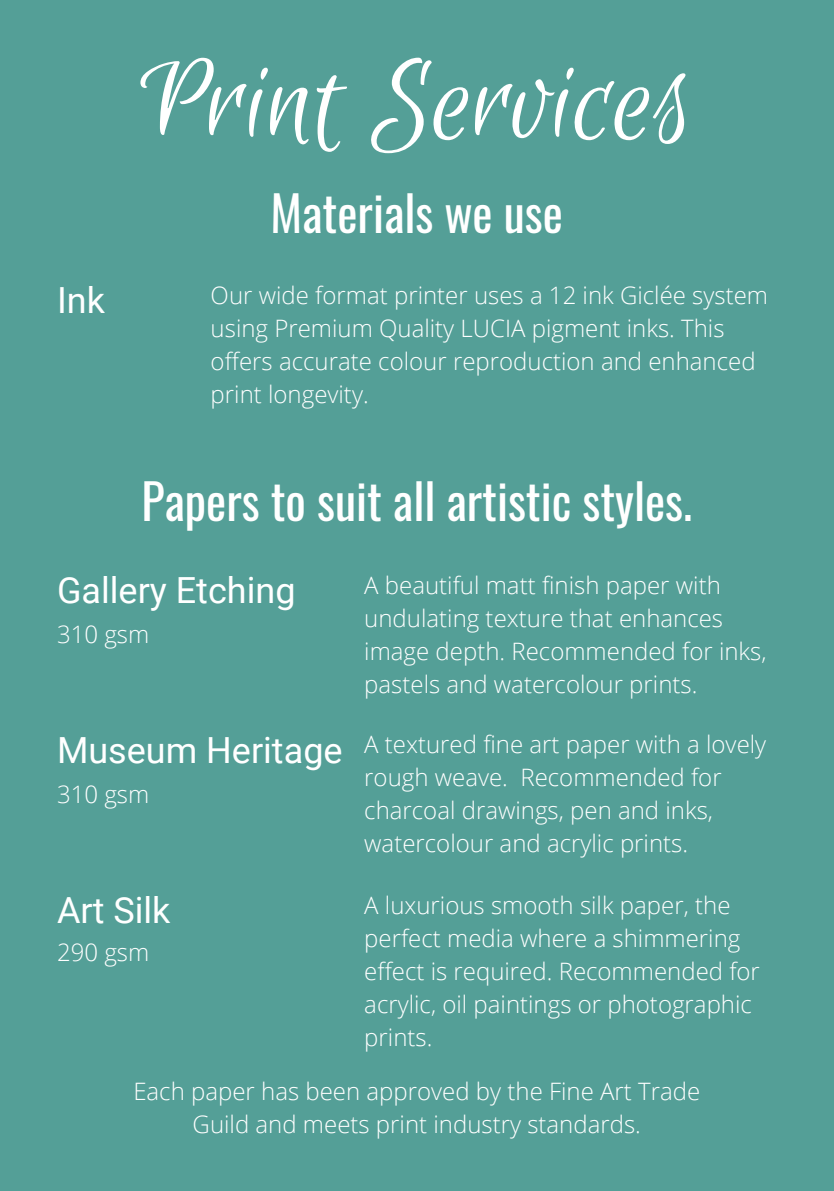
<style>
.page{position:relative;width:834px;height:1191px;background:#549f97}
.page>*{position:absolute;margin:0;border:0;box-sizing:border-box;transform-origin:0 0}
.t1{font:128px "Euphoria Script";color:#fff}
.t2{font:48px "Oswald";color:#fff}
.t3{font:36px "Roboto";color:#fff}
.t4{font:300 24px/33px "Open Sans";color:#fff}
.s1{font-family:"Roboto";font-weight:400;font-size:36px}
</style>
<div class="page">
<h1 class="t1" style="left:141px;top:33px;width:554px">Print Services</h1>
<h3 class="t3" style="left:57px;top:275px;width:49px">Ink</h3>
<h2 class="t2" style="left:270px;top:171px;width:294px">Materials we use</h2>
<p class="t4" style="left:211px;top:278px;width:559px">Our wide format printer uses a 12 ink Giclée system using Premium Quality LUCIA pigment inks. This offers accurate colour reproduction and enhanced print longevity.</p>
<h2 class="t2" style="left:141px;top:459px;width:552px">Papers to suit all artistic styles.</h2>
<p class="t4" style="left:364px;top:568px;width:404px">A beautiful matt finish paper with undulating texture that enhances image depth. Recommended for inks, pastels and watercolour prints.</p>
<p class="t4" style="left:364px;top:727px;width:403px;text-indent:-307px"><span class="s1">Museum Heritage</span> A textured fine art paper with a lovely rough weave. Recommended for charcoal drawings, pen and inks, watercolour and acrylic prints.</p>
<p class="t4" style="left:364px;top:888px;width:397px">A luxurious smooth silk paper, the perfect media where a shimmering effect is required. Recommended for acrylic, oil paintings or photographic prints.</p>
<h3 class="t3" style="left:57px;top:565px;width:240px">Gallery Etching</h3>
<p class="t4" style="left:57px;top:617px;width:94px">310 gsm</p>
<p class="t4" style="left:57px;top:777px;width:94px">310 gsm</p>
<h3 class="t3" style="left:57px;top:885px;width:115px">Art Silk</h3>
<p class="t4" style="left:57px;top:935px;width:94px">290 gsm</p>
<p class="t4" style="left:133px;top:1074px;width:568px;text-align:center">Each paper has been approved by the Fine Art Trade<br>Guild and meets print industry standards.</p>
</div>
